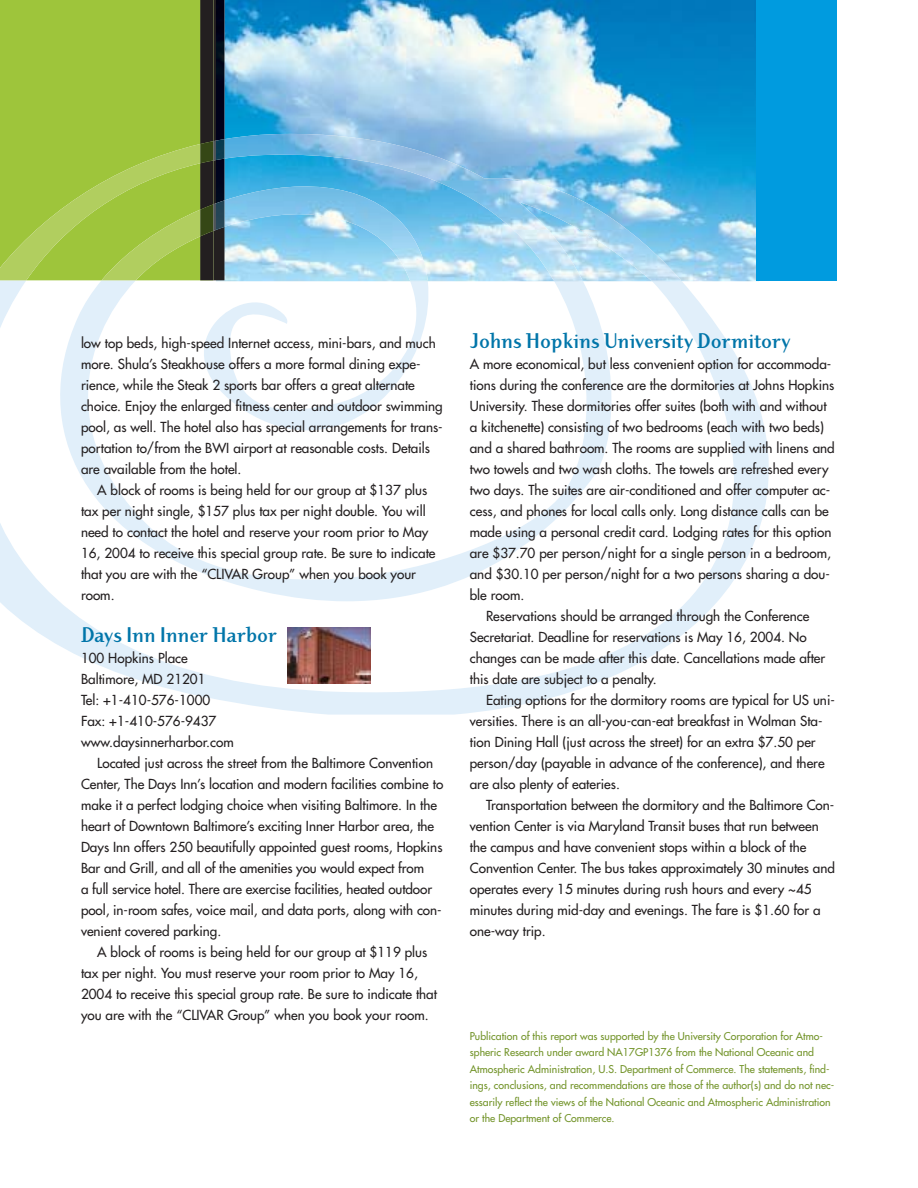
<style>
.page{position:relative;width:918px;height:1188px;background:#fff}
.page>*{position:absolute;margin:0;border:0;box-sizing:border-box;transform-origin:0 0}
.t1{font:700 22.5px "Dyadis ITC";color:#0075a9}
.t2{font:13.5px/21px "Futura";color:#231f20}
.t3{font:10.5px/16.5px "Futura";color:#73942a}
</style>
<div class="page">
<svg style="left:0;top:280px;width:770px;height:435px"></svg>
<img style="left:224px;top:0;width:535px;height:281px">
<div style="left:756px;top:0;width:81px;height:280px;background:#009bdf"></div>
<img style="left:224px;top:133px;width:312px;height:48px">
<img style="left:428px;top:181px;width:203px;height:51px">
<img style="left:513px;top:231px;width:168px;height:49px">
<img style="left:224px;top:178px;width:204px;height:102px">
<svg style="left:0;top:0;width:224px;height:281px;background:#93b53d"></svg>
<img style="left:288px;top:627px;width:82px;height:56px">
<p class="t2" style="left:81px;top:333px;width:363px">low top beds, high-speed Internet access, mini-bars, and much more. Shula’s Steakhouse offers a more formal dining expe&shy;rience, while the Steak 2 sports bar offers a great alternate choice. Enjoy the enlarged fitness center and outdoor swimming pool, as well. The hotel also has special arrangements for trans&shy;portation to/from the BWI airport at reasonable costs. Details are available from the hotel.</p>
<p class="t2" style="left:81px;top:480px;width:356px;text-indent:16px">A block of rooms is being held for our group at $137 plus tax per night single, $157 plus tax per night double. You will need to contact the hotel and reserve your room prior to May 16, 2004 to receive this special group rate. Be sure to indicate that you are with the “CLIVAR Group” when you book your room.</p>
<h1 class="t1" style="left:81px;top:627px;width:198px">Days Inn Inner Harbor</h1>
<p class="t2" style="left:81px;top:648px;width:108px">100 Hopkins Place</p>
<p class="t2" style="left:81px;top:669px;width:126px">Baltimore, MD 21201</p>
<p class="t2" style="left:81px;top:690px;width:131px">Tel: +1-410-576-1000</p>
<p class="t2" style="left:81px;top:711px;width:137px">Fax: +1-410-576-9437</p>
<p class="t2" style="left:81px;top:732px;width:154px">www.daysinnerharbor.com</p>
<p class="t2" style="left:97px;top:753px;width:337px">Located just across the street from the Baltimore Convention</p>
<p class="t2" style="left:81px;top:774px;width:364px">Center, The Days Inn’s location and modern facilities combine to</p>
<p class="t2" style="left:81px;top:795px;width:358px">make it a perfect lodging choice when visiting Baltimore. In the</p>
<p class="t2" style="left:81px;top:816px;width:355px">heart of Downtown Baltimore’s exciting Inner Harbor area, the</p>
<p class="t2" style="left:81px;top:837px;width:363px">Days Inn offers 250 beautifully appointed guest rooms, Hopkins</p>
<p class="t2" style="left:81px;top:858px;width:345px">Bar and Grill, and all of the amenities you would expect from</p>
<p class="t2" style="left:81px;top:879px;width:353px">a full service hotel. There are exercise facilities, heated outdoor</p>
<p class="t2" style="left:81px;top:900px;width:362px">pool, in-room safes, voice mail, and data ports, along with con-</p>
<p class="t2" style="left:81px;top:921px;width:142px">venient covered parking.</p>
<p class="t2" style="left:97px;top:942px;width:332px">A block of rooms is being held for our group at $119 plus</p>
<p class="t2" style="left:81px;top:963px;width:338px">tax per night. You must reserve your room prior to May 16,</p>
<p class="t2" style="left:81px;top:984px;width:358px">2004 to receive this special group rate. Be sure to indicate that</p>
<p class="t2" style="left:81px;top:1005px;width:349px">you are with the “CLIVAR Group” when you book your room.</p>
<h1 class="t1" style="left:470px;top:333px;width:322px">Johns Hopkins University Dormitory</h1>
<p class="t2" style="left:470px;top:354px;width:363px">A more economical, but less convenient option for accommoda-</p>
<p class="t2" style="left:470px;top:375px;width:366px">tions during the conference are the dormitories at Johns Hopkins</p>
<p class="t2" style="left:470px;top:396px;width:358px">University. These dormitories offer suites (both with and without</p>
<p class="t2" style="left:470px;top:417px;width:356px">a kitchenette) consisting of two bedrooms (each with two beds)</p>
<p class="t2" style="left:470px;top:438px;width:366px">and a shared bathroom. The rooms are supplied with linens and</p>
<p class="t2" style="left:470px;top:459px;width:360px">two towels and two wash cloths. The towels are refreshed every</p>
<p class="t2" style="left:470px;top:480px;width:362px">two days. The suites are air-conditioned and offer computer ac-</p>
<p class="t2" style="left:470px;top:501px;width:361px">cess, and phones for local calls only. Long distance calls can be</p>
<p class="t2" style="left:470px;top:522px;width:363px">made using a personal credit card. Lodging rates for this option</p>
<p class="t2" style="left:470px;top:543px;width:363px">are $37.70 per person/night for a single person in a bedroom,</p>
<p class="t2" style="left:470px;top:564px;width:362px">and $30.10 per person/night for a two persons sharing a dou-</p>
<p class="t2" style="left:470px;top:585px;width:56px">ble room.</p>
<p class="t2" style="left:486px;top:606px;width:325px">Reservations should be arranged through the Conference</p>
<p class="t2" style="left:470px;top:627px;width:339px">Secretariat. Deadline for reservations is May 16, 2004. No</p>
<p class="t2" style="left:470px;top:648px;width:357px">changes can be made after this date. Cancellations made after</p>
<p class="t2" style="left:470px;top:669px;width:189px">this date are subject to a penalty.</p>
<p class="t2" style="left:486px;top:690px;width:350px">Eating options for the dormitory rooms are typical for US uni-</p>
<p class="t2" style="left:470px;top:711px;width:354px">versities. There is an all-you-can-eat breakfast in Wolman Sta-</p>
<p class="t2" style="left:470px;top:732px;width:347px">tion Dining Hall (just across the street) for an extra $7.50 per</p>
<p class="t2" style="left:470px;top:753px;width:356px">person/day (payable in advance of the conference), and there</p>
<p class="t2" style="left:470px;top:774px;width:152px">are also plenty of eateries.</p>
<p class="t2" style="left:486px;top:795px;width:350px">Transportation between the dormitory and the Baltimore Con-</p>
<p class="t2" style="left:470px;top:816px;width:350px">vention Center is via Maryland Transit buses that run between</p>
<p class="t2" style="left:470px;top:837px;width:338px">the campus and have convenient stops within a block of the</p>
<p class="t2" style="left:470px;top:858px;width:367px">Convention Center. The bus takes approximately 30 minutes and</p>
<p class="t2" style="left:470px;top:879px;width:343px">operates every 15 minutes during rush hours and every ~45</p>
<p class="t2" style="left:470px;top:900px;width:352px">minutes during mid-day and evenings. The fare is $1.60 for a</p>
<p class="t2" style="left:470px;top:921px;width:77px">one-way trip.</p>
<p class="t3" style="left:470px;top:1028px;width:366px">Publication of this report was supported by the University Corporation for Atmo&shy;spheric Research under award NA17GP1376 from the National Oceanic and Atmospheric Administration, U.S. Department of Commerce. The statements, find&shy;ings, conclusions, and recommendations are those of the author(s) and do not nec&shy;essarily reflect the views of the National Oceanic and Atmospheric Administration or the Department of Commerce.</p>
</div>
